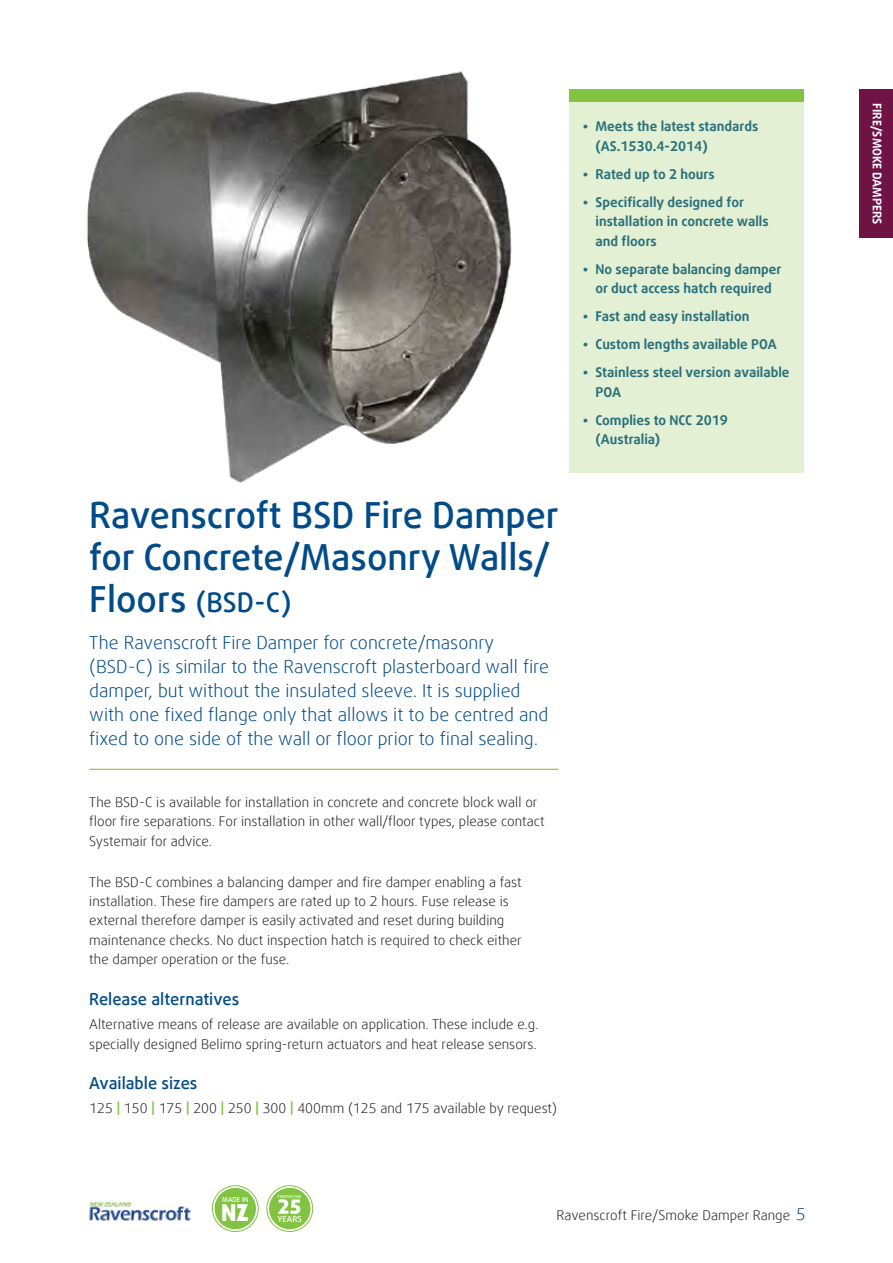
<style>
.page{position:relative;width:893px;height:1263px;background:#fff}
.page>*{position:absolute;margin:0;border:0;box-sizing:border-box;transform-origin:0 0}
.t1{font:500 36px/42px "Daxline Offc Pro";color:#004b88}
.t2{font:500 27px "Daxline Offc Pro";color:#004b88}
.t3{font:900 23.4px "Daxline Offc Pro";color:#fff}
.t4{font:300 18px/24px "Daxline Offc Pro";color:#004b88}
.t5{font:500 16.5px "Daxline Offc Pro";color:#004b88}
.t6{font:300 13.5px/19.5px "Daxline Offc Pro";color:#231f20}
.t7{font:700 13.5px/19.5px "Daxline Offc Pro";color:#2a707b}
.t8{font:700 12px "Daxline Offc Pro";color:#fff}
.t9{font:500 8.4px "Daxline Offc Pro";color:#fff}
.t10{font:500 6.75px "Daxline Offc Pro";color:#fff}
.t11{font:500 3.9px "Daxline Offc Pro";color:#fff}
.s1{font-size:36px}
.s2{font-weight:500;color:#82c341}
.s3{font-size:16.5px;color:#004b88}
</style>
<div class="page">
<div style="left:569px;top:89px;width:235px;height:383px;background:#e3f0d4"></div>
<div style="left:569px;top:89px;width:235px;height:13px;background:#82c341"></div>
<div style="left:859px;top:89px;width:34px;height:149px;background:#6f1345"></div>
<img style="left:89px;top:1201px;width:102px;height:20px">
<div style="left:212px;top:1185px;width:47px;height:47px;border:1px solid #82c341;border-radius:50%"></div>
<div style="left:215px;top:1188px;width:41px;height:41px;background:#82c341;border-radius:50%"></div>
<div style="left:266px;top:1185px;width:47px;height:47px;border:1px solid #82c341;border-radius:50%"></div>
<div style="left:269px;top:1188px;width:41px;height:41px;background:#82c341;border-radius:50%"></div>
<svg style="left:277px;top:1193px;width:27px;height:21px"></svg>
<hr style="left:89px;top:769px;width:469px;height:1px;background:#82c341">
<img style="left:87px;top:71px;width:425px;height:411px">
<h1 class="t1" style="left:89px;top:494px;width:471px">Ravenscroft BSD Fire Damper for Concrete/Masonry Walls/</h1>
<h2 class="t2" style="left:89px;top:584px;width:204px"><span class="s1">Floors</span> (BSD-C)</h2>
<p class="t4" style="left:89px;top:630px;width:461px">The Ravenscroft Fire Damper for concrete/masonry (BSD-C) is similar to the Ravenscroft plasterboard wall fire damper, but without the insulated sleeve. It is supplied with one fixed flange only that allows it to be centred and fixed to one side of the wall or floor prior to final sealing.</p>
<p class="t6" style="left:89px;top:792px;width:457px">The BSD-C is available for installation in concrete and concrete block wall or floor fire separations. For installation in other wall/floor types, please contact<br>Systemair for advice.</p>
<p class="t6" style="left:89px;top:872px;width:434px">The BSD-C combines a balancing damper and fire damper enabling a fast installation. These fire dampers are rated up to 2 hours. Fuse release is external therefore damper is easily activated and reset during building maintenance checks. No duct inspection hatch is required to check either the damper operation or the fuse.</p>
<p class="t5" style="left:89px;top:988px;width:151px">Release alternatives</p>
<p class="t6" style="left:89px;top:1014px;width:451px">Alternative means of release are available on application. These include e.g. specially designed Belimo spring-return actuators and heat release sensors.</p>
<p class="t5" style="left:89px;top:1072px;width:110px">Available sizes</p>
<p class="t6" style="left:89px;top:1098px;width:469px">125 <span class="s2">|</span> 150 <span class="s2">|</span> 175 <span class="s2">|</span> 200 <span class="s2">|</span> 250 <span class="s2">|</span> 300 <span class="s2">|</span> 400mm (125 and 175 available by request)</p>
<p class="t7" style="left:595px;top:117px;width:164px;text-indent:-13px">• Meets the latest standards (AS.1530.4-2014)</p>
<p class="t7" style="left:583px;top:164px;width:134px">• Rated up to 2 hours</p>
<p class="t7" style="left:595px;top:192px;width:175px;text-indent:-13px">• Specifically designed for installation in concrete walls and floors</p>
<p class="t7" style="left:583px;top:259px;width:200px;text-align:center">• No separate balancing damper or duct access hatch required</p>
<p class="t7" style="left:583px;top:307px;width:168px">• Fast and easy installation</p>
<p class="t7" style="left:583px;top:335px;width:196px">• Custom lengths available POA</p>
<p class="t7" style="left:595px;top:363px;width:196px;text-indent:-13px">• Stainless steel version available<br>POA</p>
<p class="t7" style="left:595px;top:410px;width:134px;text-indent:-13px">• Complies to NCC 2019 (Australia)</p>
<p class="t10" style="left:222px;top:1195px;width:28px">MADE IN</p>
<h3 class="t3" style="left:221px;top:1196px;width:29px">NZ</h3>
<p class="t11" style="left:278px;top:1194px;width:25px">TRUSTED FOR</p>
<p class="t9" style="left:278px;top:1213px;width:26px">YEARS</p>
<p class="t6" style="left:557px;top:1206px;width:251px">Ravenscroft Fire/Smoke Damper Range <span class="s3">5</span></p>
<p class="t8" style="left:885px;top:103px;width:123px;rotate:90deg">FIRE/SMOKE DAMPERS</p>
</div>
